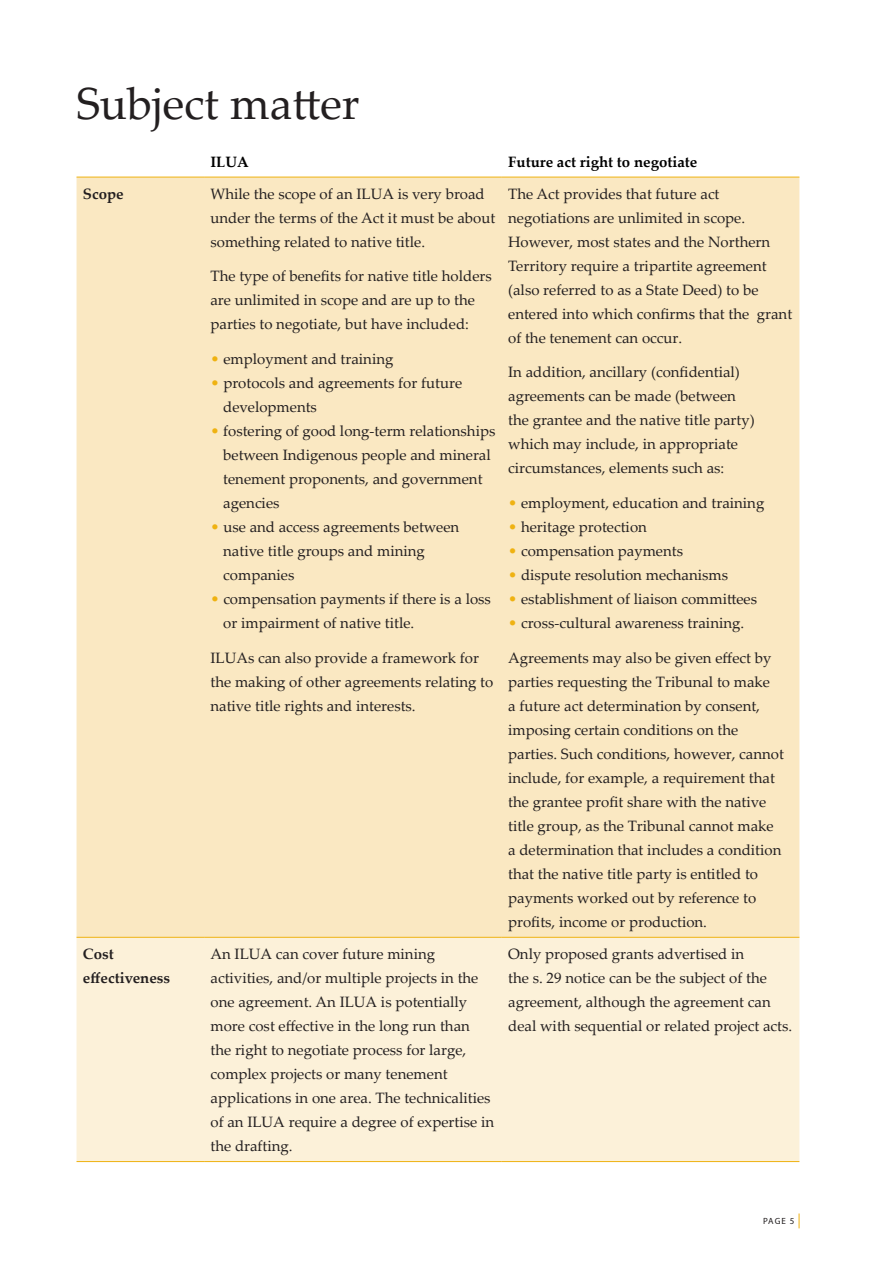
<style>
.page{position:relative;width:893px;height:1263px;background:#fff}
.page>*{position:absolute;margin:0;border:0;box-sizing:border-box;transform-origin:0 0}
.t1{font:45px "Palatino Linotype";color:#231f20}
.t2{font:15px/24px "Palatino Linotype";color:#231f20}
.t3{font:700 15px "Palatino Linotype";color:#000}
.t4{font:700 15px/24px "Palatino Linotype";color:#231f20}
.t5{font:9px "Myriad Pro";color:#231f20}
.s1{color:#efb211}
</style>
<div class="page">
<svg style="left:799px;top:1213px;width:1px;height:15px"></svg>
<div style="left:77px;top:178px;width:722px;height:759px;background:#fae8c2"></div>
<div style="left:77px;top:938px;width:722px;height:223px;background:#fcf1d9"></div>
<hr style="left:77px;top:177px;width:127px;height:1px;background:#efb211">
<hr style="left:204px;top:177px;width:298px;height:1px;background:#efb211">
<hr style="left:502px;top:177px;width:297px;height:1px;background:#efb211">
<hr style="left:77px;top:937px;width:127px;height:1px;background:#efb211">
<hr style="left:204px;top:937px;width:298px;height:1px;background:#efb211">
<hr style="left:502px;top:937px;width:297px;height:1px;background:#efb211">
<hr style="left:77px;top:1161px;width:127px;height:1px;background:#efb211">
<hr style="left:204px;top:1161px;width:298px;height:1px;background:#efb211">
<hr style="left:502px;top:1161px;width:297px;height:1px;background:#efb211">
<p class="t1" style="left:77px;top:72px;width:285px">Subject matter</p>
<p class="t3" style="left:210px;top:152px;width:40px">ILUA</p>
<p class="t3" style="left:508px;top:152px;width:191px">Future act right to negotiate</p>
<p class="t4" style="left:83px;top:181px;width:42px">Scope</p>
<p class="t2" style="left:210px;top:181px;width:286px">While the scope of an ILUA is very broad under the terms of the Act it must be about something related to native title.</p>
<p class="t2" style="left:210px;top:264px;width:283px">The type of benefits for native title holders are unlimited in scope and are up to the parties to negotiate, but have included:</p>
<p class="t2" style="left:210px;top:346px;width:184px"><span class="s1">•</span> employment and training</p>
<p class="t2" style="left:223px;top:370px;width:241px;text-indent:-13px"><span class="s1">•</span> protocols and agreements for future developments</p>
<p class="t2" style="left:223px;top:418px;width:274px;text-indent:-13px"><span class="s1">•</span> fostering of good long-term relationships between Indigenous people and mineral tenement proponents, and government agencies</p>
<p class="t2" style="left:223px;top:514px;width:238px;text-indent:-13px"><span class="s1">•</span> use and access agreements between native title groups and mining companies</p>
<p class="t2" style="left:223px;top:586px;width:269px;text-indent:-13px"><span class="s1">•</span> compensation payments if there is a loss or impairment of native title.</p>
<p class="t2" style="left:210px;top:645px;width:284px">ILUAs can also provide a framework for the making of other agreements relating to native title rights and interests.</p>
<p class="t2" style="left:508px;top:181px;width:286px">The Act provides that future act negotiations are unlimited in scope.<br>However, most states and the Northern Territory require a tripartite agreement (also referred to as a State Deed) to be entered into which confirms that the grant of the tenement can occur.</p>
<p class="t2" style="left:508px;top:360px;width:248px">In addition, ancillary (confidential) agreements can be made (between the grantee and the native title party) which may include, in appropriate circumstances, elements such as:</p>
<p class="t2" style="left:508px;top:490px;width:258px"><span class="s1">•</span> employment, education and training</p>
<p class="t2" style="left:508px;top:514px;width:140px"><span class="s1">•</span> heritage protection</p>
<p class="t2" style="left:508px;top:538px;width:176px"><span class="s1">•</span> compensation payments</p>
<p class="t2" style="left:508px;top:562px;width:221px"><span class="s1">•</span> dispute resolution mechanisms</p>
<p class="t2" style="left:508px;top:586px;width:251px"><span class="s1">•</span> establishment of liaison committees</p>
<p class="t2" style="left:508px;top:610px;width:238px"><span class="s1">•</span> cross-cultural awareness training.</p>
<p class="t2" style="left:508px;top:645px;width:277px">Agreements may also be given effect by parties requesting the Tribunal to make<br>a future act determination by consent, imposing certain conditions on the parties. Such conditions, however, cannot include, for example, a requirement that the grantee profit share with the native title group, as the Tribunal cannot make a determination that includes a condition that the native title party is entitled to payments worked out by reference to profits, income or production.</p>
<p class="t4" style="left:83px;top:941px;width:89px">Cost effectiveness</p>
<p class="t2" style="left:210px;top:941px;width:285px">An ILUA can cover future mining activities, and/or multiple projects in the one agreement. An ILUA is potentially more cost effective in the long run than the right to negotiate process for large, complex projects or many tenement applications in one area. The technicalities of an ILUA require a degree of expertise in the drafting.</p>
<p class="t2" style="left:508px;top:941px;width:286px">Only proposed grants advertised in<br>the s. 29 notice can be the subject of the agreement, although the agreement can deal with sequential or related project acts.</p>
<p class="t5" style="left:763px;top:1216px;width:33px">PAGE 5</p>
</div>
